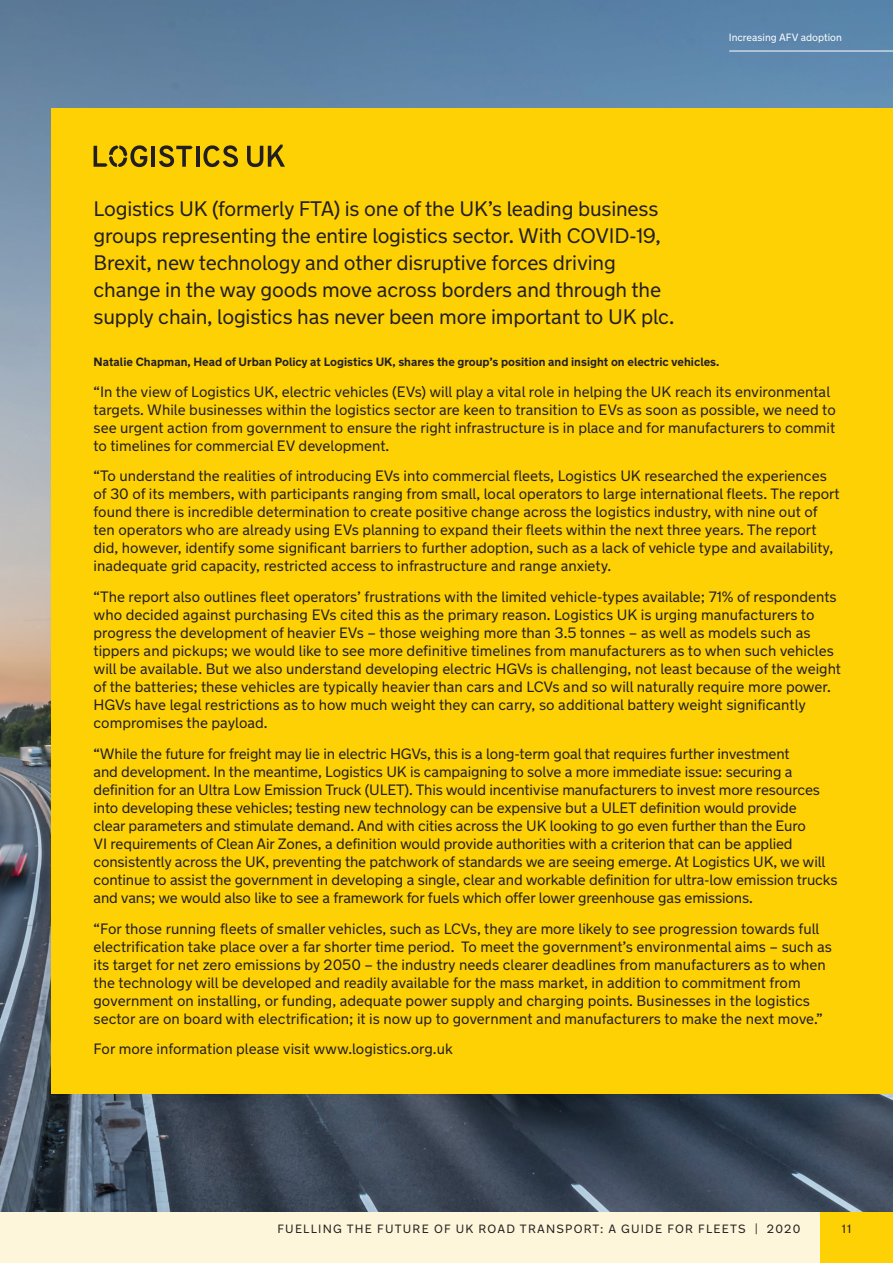
<style>
.page{position:relative;width:893px;height:1263px;background:#fff}
.page>*{position:absolute;margin:0;border:0;box-sizing:border-box;transform-origin:0 0}
.t1{font:21px/27px "New Transport AA";letter-spacing:-.01em;color:#231f20}
.t2{font:15px/18px "New Transport AA";color:#231f20}
.t3{font:700 12px "New Transport AA";color:#231f20}
.t4{font:12px "New Transport AA";letter-spacing:.1em;color:#231f20}
.t5{font:10.5px "New Transport AA";color:#fff}
</style>
<div class="page">
<img style="left:0;top:0;width:893px;height:1212px">
<div style="left:51px;top:108px;width:842px;height:986px;background:#fed105"></div>
<hr style="left:729px;top:51px;width:164px;height:1px;background:#fff">
<svg style="left:247px;top:145px;width:38px;height:22px"></svg>
<hr style="left:152px;top:146px;width:3px;height:21px;background:#231f20">
<hr style="left:196px;top:146px;width:3px;height:21px;background:#231f20">
<svg style="left:159px;top:145px;width:34px;height:22px"></svg>
<svg style="left:203px;top:145px;width:35px;height:22px"></svg>
<svg style="left:94px;top:145px;width:53px;height:22px"></svg>
<div style="left:0;top:1212px;width:893px;height:51px;background:#fef6da"></div>
<div style="left:821px;top:1212px;width:72px;height:51px;background:#fed105"></div>
<p class="t5" style="left:729px;top:31px;width:115px">Increasing AFV adoption</p>
<p class="t1" style="left:94px;top:195px;width:582px">Logistics UK (formerly FTA) is one of the UK’s leading business groups representing the entire logistics sector. With COVID-19, Brexit, new technology and other disruptive forces driving change in the way goods move across borders and through the supply chain, logistics has never been more important to UK plc.</p>
<p class="t3" style="left:94px;top:354px;width:627px">Natalie Chapman, Head of Urban Policy at Logistics UK, shares the group’s position and insight on electric vehicles.</p>
<p class="t2" style="left:94px;top:382px;width:744px">“In the view of Logistics UK, electric vehicles (EVs) will play a vital role in helping the UK reach its environmental targets. While businesses within the logistics sector are keen to transition to EVs as soon as possible, we need to see urgent action from government to ensure the right infrastructure is in place and for manufacturers to commit to timelines for commercial EV development.</p>
<p class="t2" style="left:94px;top:467px;width:748px">“To understand the realities of introducing EVs into commercial fleets, Logistics UK researched the experiences of 30 of its members, with participants ranging from small, local operators to large international fleets. The report found there is incredible determination to create positive change across the logistics industry, with nine out of ten operators who are already using EVs planning to expand their fleets within the next three years. The report did, however, identify some significant barriers to further adoption, such as a lack of vehicle type and availability, inadequate grid capacity, restricted access to infrastructure and range anxiety.</p>
<p class="t2" style="left:94px;top:588px;width:749px">“The report also outlines fleet operators’ frustrations with the limited vehicle-types available; 71% of respondents who decided against purchasing EVs cited this as the primary reason. Logistics UK is urging manufacturers to progress the development of heavier EVs – those weighing more than 3.5 tonnes – as well as models such as tippers and pickups; we would like to see more definitive timelines from manufacturers as to when such vehicles will be available. But we also understand developing electric HGVs is challenging, not least because of the weight of the batteries; these vehicles are typically heavier than cars and LCVs and so will naturally require more power.<br>HGVs have legal restrictions as to how much weight they can carry, so additional battery weight significantly compromises the payload.</p>
<p class="t2" style="left:94px;top:745px;width:745px">“While the future for freight may lie in electric HGVs, this is a long-term goal that requires further investment<br>and development. In the meantime, Logistics UK is campaigning to solve a more immediate issue: securing a definition for an Ultra Low Emission Truck (ULET). This would incentivise manufacturers to invest more resources into developing these vehicles; testing new technology can be expensive but a ULET definition would provide<br>clear parameters and stimulate demand. And with cities across the UK looking to go even further than the Euro<br>VI requirements of Clean Air Zones, a definition would provide authorities with a criterion that can be applied consistently across the UK, preventing the patchwork of standards we are seeing emerge. At Logistics UK, we will continue to assist the government in developing a single, clear and workable definition for ultra-low emission trucks and vans; we would also like to see a framework for fuels which offer lower greenhouse gas emissions.</p>
<p class="t2" style="left:94px;top:919px;width:740px">“For those running fleets of smaller vehicles, such as LCVs, they are more likely to see progression towards full electrification take place over a far shorter time period. To meet the government’s environmental aims – such as its target for net zero emissions by 2050 – the industry needs clearer deadlines from manufacturers as to when the technology will be developed and readily available for the mass market, in addition to commitment from government on installing, or funding, adequate power supply and charging points. Businesses in the logistics sector are on board with electrification; it is now up to government and manufacturers to make the next move.”</p>
<p class="t2" style="left:94px;top:1040px;width:361px">For more information please visit www.logistics.org.uk</p>
<p class="t4" style="left:277px;top:1221px;width:524px">FUELLING THE FUTURE OF UK ROAD TRANSPORT: A GUIDE FOR FLEETS | 2020</p>
<p class="t4" style="left:842px;top:1221px;width:11px">11</p>
</div>
